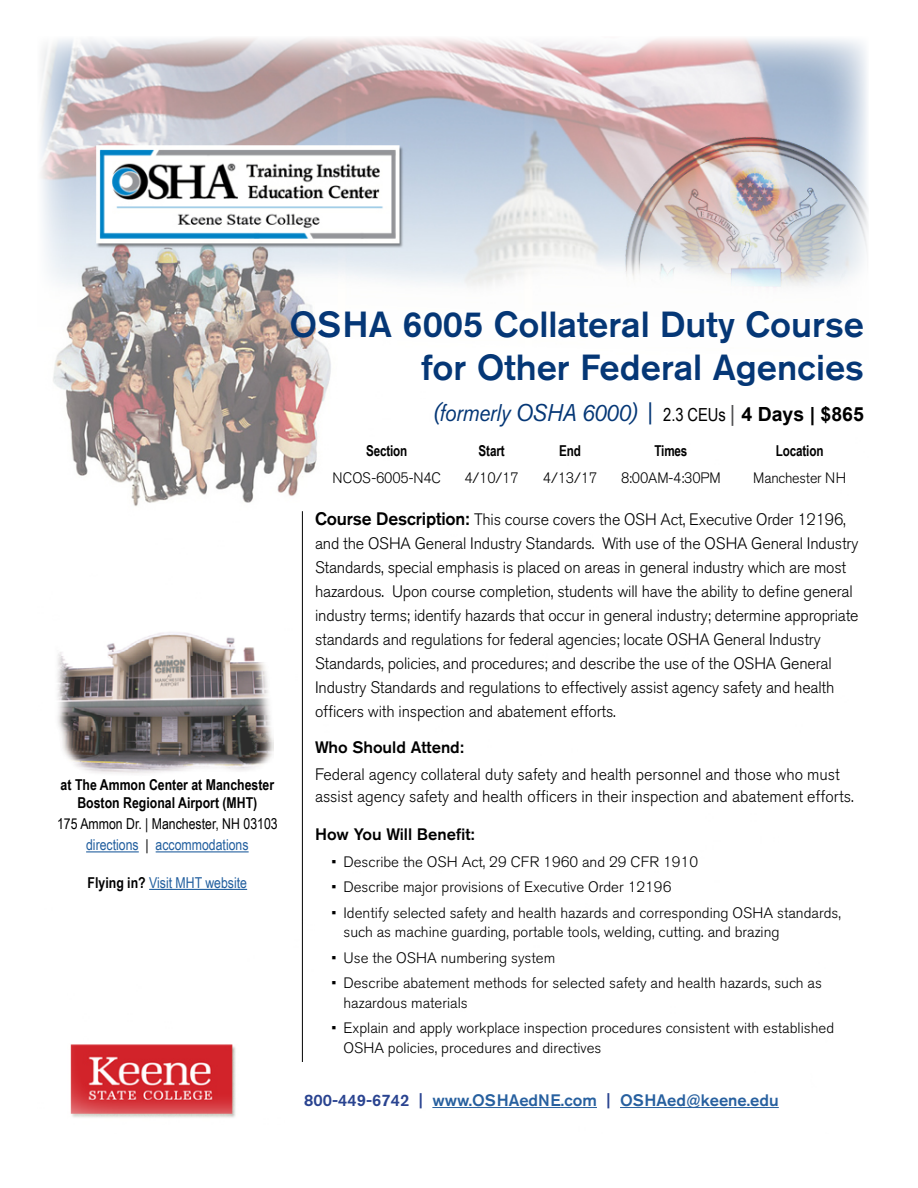
<style>
.page{position:relative;width:918px;height:1188px;background:#fff}
.page>*{position:absolute;margin:0;border:0;box-sizing:border-box;transform-origin:0 0}
.t1{font:500 36px/43.2px "Akzidenz Grotesk BE";color:#053776;text-align:right}
.t2{font:italic 24px "Akzidenz Grotesk BE";letter-spacing:-.02em;color:#053776;scale:.9 1}
.t3{font:300 16.5px/24px "Akzidenz Grotesk BE";letter-spacing:-.01em;color:#000}
.t4{font:500 16.5px "Akzidenz Grotesk BE";color:#27609f}
.t5{font:500 16.5px "Akzidenz Grotesk BE";color:#000}
.t6{font:300 15px/19.5px "Akzidenz Grotesk BE";color:#000}
.t7{font:15px/21px "Arial Narrow";color:#000;text-align:center}
.t8{font:700 15px/18px "Arial Narrow";color:#000;text-align:center}
.t9{font:300 15px "Akzidenz Grotesk BE";color:#000;scale:.95 1}
.t10{font:700 15px "Arial Narrow";color:#000;scale:.95 1}
.t11{font:15px "Arial Narrow";color:#215e9e}
.s1{color:#215e9e}
.s2{font-weight:700;color:#000}
.s3{font-style:normal}
.s4{font-family:"Arial Narrow";font-style:normal;font-size:18px;color:#000}
.s5{font-family:"Arial";font-style:normal;font-size:22.35px;color:#4f4f51}
.s6{font-family:"Arial";font-weight:700;font-style:normal;font-size:19.5px;color:#000}
.s7{font-weight:500;font-size:18px}
.s8{color:#294390}
</style>
<div class="page">
<img style="left:41px;top:38px;width:827px;height:1080px">
<hr style="left:432px;top:1107px;width:165px;height:1px;background:#27609f">
<hr style="left:620px;top:1107px;width:159px;height:1px;background:#27609f">
<img style="left:54px;top:616px;width:220px;height:165px">
<hr style="left:86px;top:851px;width:53px;height:1px;background:#215e9e">
<hr style="left:156px;top:851px;width:93px;height:1px;background:#215e9e">
<hr style="left:149px;top:889px;width:98px;height:1px;background:#215e9e">
<hr style="left:302px;top:511px;width:1px;height:551px;background:#000">
<p class="t8" style="left:61px;top:775px;width:215px">at The Ammon Center at Manchester<br>Boston Regional Airport (MHT)</p>
<p class="t7" style="left:57px;top:813px;width:222px">175 Ammon Dr. | Manchester, NH 03103 <span class="s1">directions</span> | <span class="s1">accommodations</span></p>
<p class="t11" style="left:88px;top:872px;width:161px"><span class="s2">Flying in?</span> Visit MHT website</p>
<h1 class="t1" style="left:289px;top:302px;width:576px">OSHA 6005 Collateral Duty Course for Other Federal Agencies</h1>
<h2 class="t2" style="left:433px;top:398px;width:480px">(formerly OSHA 6000) <span class="s3">|</span> <span class="s4">2.3 CEUs</span> <span class="s5">|</span> <span class="s6">4 Days | $865</span></h2>
<p class="t10" style="left:366px;top:439px;width:45px">Section</p>
<p class="t10" style="left:479px;top:439px;width:29px">Start</p>
<p class="t10" style="left:559px;top:439px;width:24px">End</p>
<p class="t10" style="left:654px;top:439px;width:36px">Times</p>
<p class="t10" style="left:776px;top:439px;width:52px">Location</p>
<p class="t9" style="left:332px;top:470px;width:116px">NCOS-6005-N4C</p>
<p class="t9" style="left:464px;top:470px;width:59px">4/10/17</p>
<p class="t9" style="left:543px;top:470px;width:59px">4/13/17</p>
<p class="t9" style="left:621px;top:470px;width:107px">8:00AM-4:30PM</p>
<p class="t9" style="left:753px;top:470px;width:99px">Manchester NH</p>
<p class="t3" style="left:315px;top:507px;width:545px"><span class="s7">Course Description:</span> This course covers the OSH Act, Executive Order 12196, and the OSHA General Industry Standards. With use of the OSHA General Industry Standards, special emphasis is placed on areas in general industry which are most hazardous. Upon course completion, students will have the ability to define general industry terms; identify hazards that occur in general industry; determine appropriate standards and regulations for federal agencies; locate OSHA General Industry Standards, policies, and procedures; and describe the use of the OSHA General Industry Standards and regulations to effectively assist agency safety and health officers with inspection and abatement efforts.</p>
<p class="t5" style="left:315px;top:737px;width:151px">Who Should Attend:</p>
<p class="t3" style="left:315px;top:763px;width:540px;line-height:22.5px">Federal agency collateral duty safety and health personnel and those who must assist agency safety and health officers in their inspection and abatement efforts.</p>
<p class="t5" style="left:315px;top:824px;width:161px">How You Will Benefit:</p>
<p class="t6" style="left:332px;top:852px;width:368px">• Describe the OSH Act, 29 CFR 1960 and 29 CFR 1910</p>
<p class="t6" style="left:332px;top:878px;width:341px">• Describe major provisions of Executive Order 12196</p>
<p class="t6" style="left:344px;top:903px;width:499px;text-indent:-12px">• Identify selected safety and health hazards and corresponding OSHA standards, such as machine guarding, portable tools, welding, cutting. and brazing</p>
<p class="t6" style="left:332px;top:948px;width:225px">• Use the OSHA numbering system</p>
<p class="t6" style="left:344px;top:974px;width:480px;text-indent:-12px">• Describe abatement methods for selected safety and health hazards, such as hazardous materials</p>
<p class="t6" style="left:344px;top:1019px;width:492px;text-indent:-12px">• Explain and apply workplace inspection procedures consistent with established<br>OSHA policies, procedures and directives</p>
<p class="t4" style="left:304px;top:1090px;width:476px"><span class="s8">800-449-6742 |</span> www.OSHAedNE.com <span class="s8">|</span> OSHAed@keene.edu</p>
</div>
